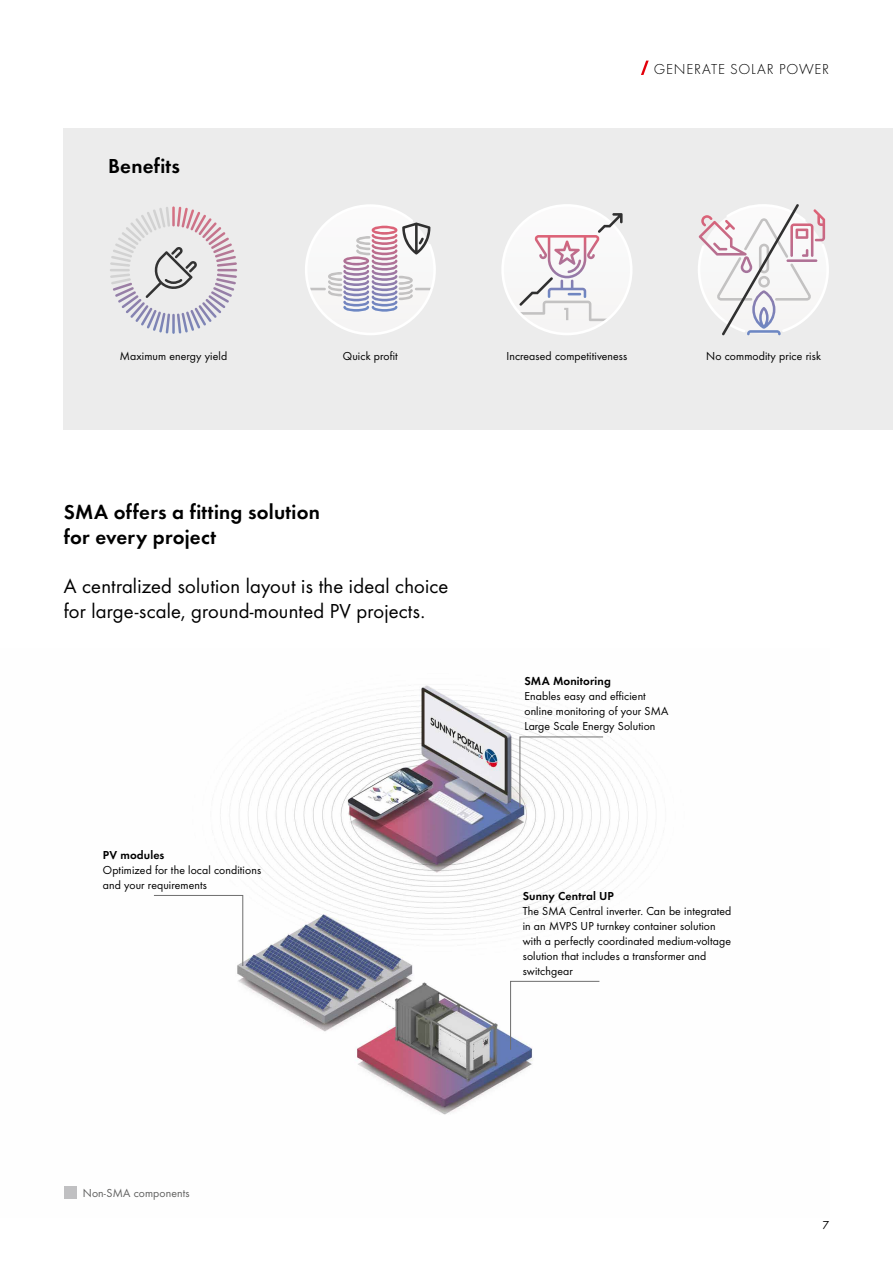
<style>
.page{position:relative;width:893px;height:1263px;background:#fff}
.page>*{position:absolute;margin:0;border:0;box-sizing:border-box;transform-origin:0 0}
.t1{font:21px/24.8px "SMA Futura";letter-spacing:.01em;color:#000}
.t2{font:600 21px/24.8px "SMA Futura";letter-spacing:.01em;color:#000}
.t3{font:300 15px "SMA Futura";letter-spacing:.05em;color:#000}
.t4{font:12px/15px "SMA Futura";letter-spacing:.01em;color:#000}
.t5{font:600 12px "SMA Futura";letter-spacing:.01em;color:#000}
.t6{font:12px "SMA Futura";letter-spacing:.01em;color:#626261}
</style>
<div class="page">
<div style="left:64px;top:128px;width:829px;height:301px;background:#ececec"></div>
<img style="left:220px;top:685px;width:431px;height:430px">
<svg style="left:641px;top:61px;width:8px;height:14px"></svg>
<svg style="left:110px;top:206px;width:127px;height:92px"></svg>
<svg style="left:501px;top:204px;width:131px;height:131px"></svg>
<svg style="left:519px;top:736px;width:85px;height:72px"></svg>
<svg style="left:510px;top:981px;width:90px;height:69px"></svg>
<svg style="left:154px;top:895px;width:89px;height:71px"></svg>
<svg style="left:305px;top:204px;width:131px;height:131px"></svg>
<div style="left:64px;top:1186px;width:13px;height:13px;background:#c0c0c2"></div>
<svg style="left:698px;top:204px;width:131px;height:131px"></svg>
<h1 class="t2" style="left:108px;top:153px;width:73px">Benefits</h1>
<p class="t3" style="left:654px;top:59px;width:177px">GENERATE SOLAR POWER</p>
<p class="t4" style="left:120px;top:347px;width:109px">Maximum energy yield</p>
<p class="t4" style="left:343px;top:347px;width:57px">Quick profit</p>
<p class="t4" style="left:506px;top:347px;width:123px">Increased competitiveness</p>
<p class="t4" style="left:706px;top:347px;width:116px">No commodity price risk</p>
<h1 class="t2" style="left:64px;top:499px;width:258px">SMA offers a fitting solution for every project</h1>
<h1 class="t1" style="left:64px;top:573px;width:386px">A centralized solution layout is the ideal choice for large-scale, ground-mounted PV projects.</h1>
<p class="t5" style="left:103px;top:847px;width:63px">PV modules</p>
<p class="t4" style="left:103px;top:862px;width:160px">Optimized for the local conditions and your requirements</p>
<p class="t5" style="left:524px;top:673px;width:88px">SMA Monitoring</p>
<p class="t4" style="left:524px;top:688px;width:146px">Enables easy and efficient online monitoring of your SMA<br>Large Scale Energy Solution</p>
<p class="t5" style="left:523px;top:887px;width:93px">Sunny Central UP</p>
<p class="t4" style="left:523px;top:903px;width:210px">The SMA Central inverter. Can be integrated in an MVPS UP turnkey container solution with a perfectly coordinated medium-voltage solution that includes a transformer and switchgear</p>
<p class="t6" style="left:83px;top:1185px;width:108px">Non-SMA components</p>
<p class="t4" style="left:822px;top:1217px;width:8px">7</p>
</div>
